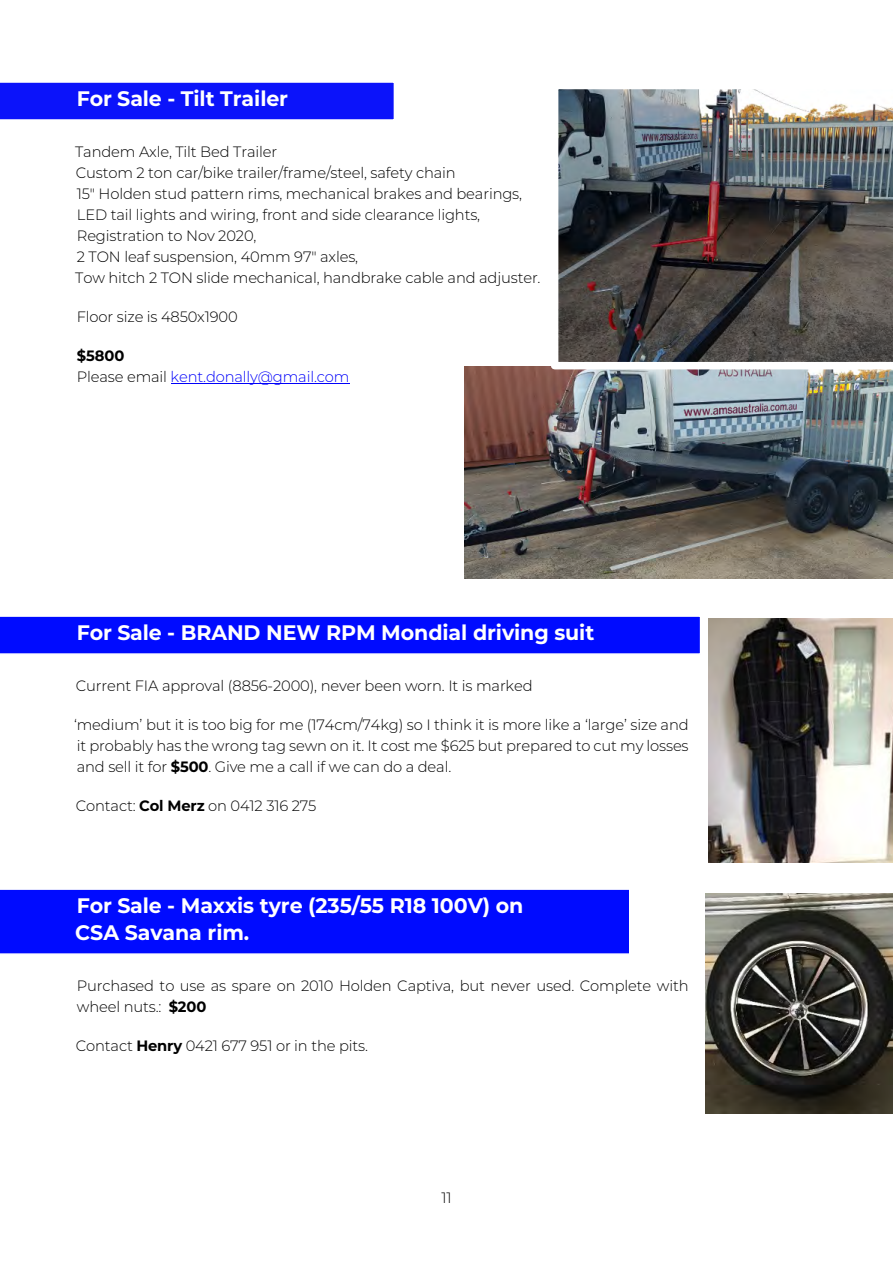
<style>
.page{position:relative;width:893px;height:1263px;background:#fff}
.page>*{position:absolute;margin:0;border:0;box-sizing:border-box;transform-origin:0 0}
.t1{font:700 21px/27px "Montserrat";letter-spacing:-.005em;color:#fff}
.t2{font:300 15px/21px "Montserrat";letter-spacing:-.01em;color:#000}
.t3{font:300 15px/21px "Montserrat";letter-spacing:-.01em;color:#0100fa}
.s1{font-weight:700;color:#000}
.s2{color:#000}
.s3{font-weight:700}
</style>
<div class="page">
<div style="left:0;top:82px;width:394px;height:38px;background:#0b13fa"></div>
<div style="left:0;top:616px;width:700px;height:38px;background:#000bff"></div>
<div style="left:0;top:889px;width:629px;height:65px;background:#000bff"></div>
<hr style="left:171px;top:383px;width:178px;height:1px;background:#0100fa">
<img style="left:465px;top:366px;width:428px;height:213px">
<img style="left:551px;top:89px;width:342px;height:280px">
<img style="left:709px;top:618px;width:184px;height:244px">
<img style="left:706px;top:893px;width:187px;height:220px">
<h1 class="t1" style="left:77px;top:85px;width:213px">For Sale - Tilt Trailer</h1>
<p class="t2" style="left:75px;top:141px;width:467px">Tandem Axle, Tilt Bed Trailer<br>Custom 2 ton car/bike trailer/frame/steel, safety chain<br>15" Holden stud pattern rims, mechanical brakes and bearings, LED tail lights and wiring, front and side clearance lights, Registration to Nov 2020,<br>2 TON leaf suspension, 40mm 97" axles,<br>Tow hitch 2 TON slide mechanical, handbrake cable and adjuster.</p>
<p class="t2" style="left:77px;top:306px;width:162px">Floor size is 4850x1900</p>
<p class="t3" style="left:77px;top:345px;width:274px"><span class="s1">$5800<br></span><span class="s2">Please email</span> kent.donally@gmail.com</p>
<h1 class="t1" style="left:77px;top:619px;width:519px">For Sale - BRAND NEW RPM Mondial driving suit</h1>
<p class="t2" style="left:76px;top:675px;width:458px">Current FIA approval (8856-2000), never been worn. It is marked</p>
<p class="t2" style="left:74px;top:714px;width:616px;text-align:justify">‘medium’ but it is too big for me (174cm/74kg) so I think it is more like a ‘large’ size and it probably has the wrong tag sewn on it. It cost me $625 but prepared to cut my losses and sell it for <span class="s3">$500</span>. Give me a call if we can do a deal.</p>
<p class="t2" style="left:76px;top:795px;width:242px">Contact: <span class="s3">Col Merz</span> on 0412 316 275</p>
<h1 class="t1" style="left:75px;top:892px;width:450px">For Sale - Maxxis tyre (235/55 R18 100V) on<br>CSA Savana rim.</h1>
<p class="t2" style="left:77px;top:975px;width:613px">Purchased to use as spare on 2010 Holden Captiva, but never used. Complete with wheel nuts.: <span class="s3">$200</span></p>
<p class="t2" style="left:76px;top:1035px;width:294px">Contact <span class="s3">Henry</span> 0421 677 951 or in the pits.</p>
<p class="t2" style="left:441px;top:1187px;width:12px">11</p>
</div>
